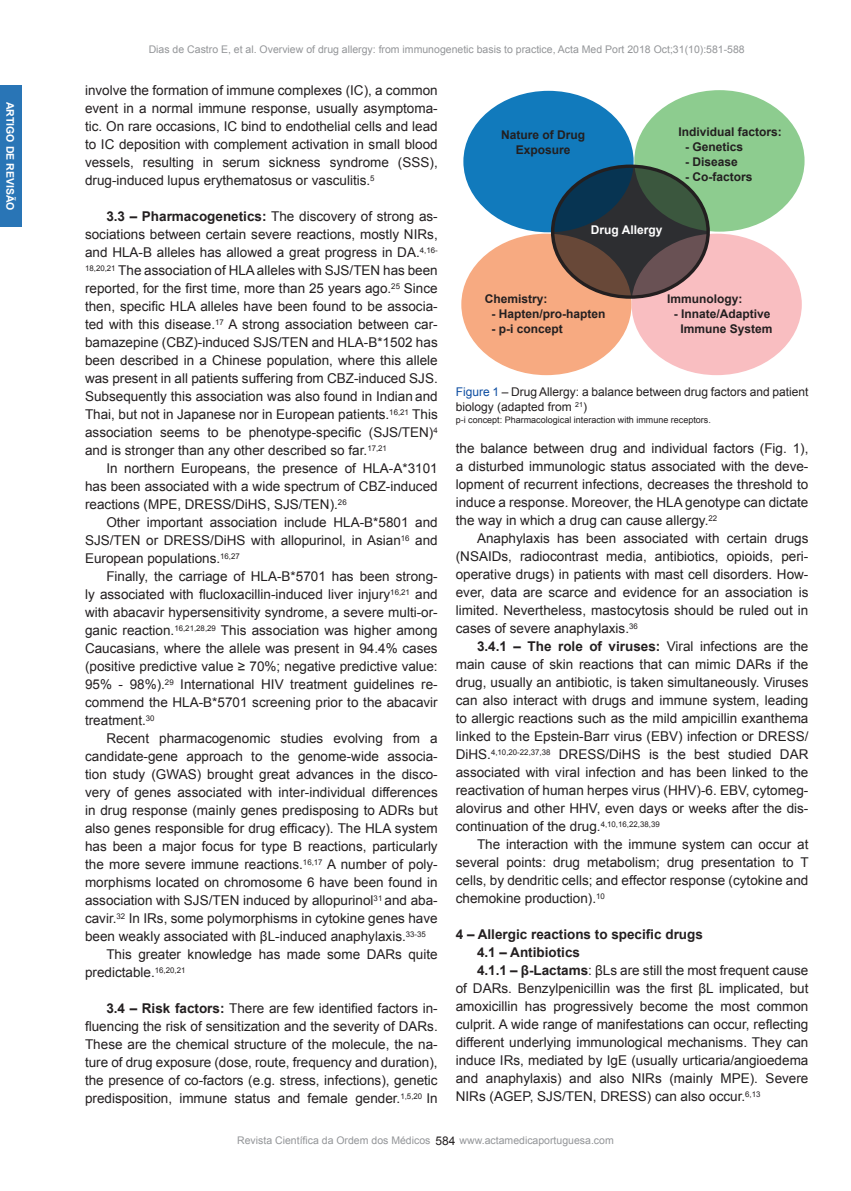
<style>
.page{position:relative;width:851px;height:1191px;background:#fff}
.page>*{position:absolute;margin:0;border:0;box-sizing:border-box;transform-origin:0 0}
.t1{font:13.5px/18px "Arial";color:#231f20;text-align:justify}
.t2{font:700 13.5px "Arial";color:#231f20}
.t3{font:700 12px/15px "Arial";color:#231f20;text-align:center}
.t4{font:12px/15px "Arial";color:#231f20}
.t5{font:700 12px "Arial";color:#fff}
.t6{font:10.5px "Arial";color:#939598}
.t7{font:700 10.5px "Arial";color:#fff}
.t8{font:9px "Arial";color:#231f20}
.s1{font-weight:700}
.s2{color:#0d4da1}
</style>
<div class="page">
<div style="left:0;top:85px;width:22px;height:142px;background:#2975b6"></div>
<div style="left:463px;top:91px;width:170px;height:141px;background:#117abc;border-radius:50%"></div>
<div style="left:461px;top:234px;width:170px;height:141px;background:#f7aa81;border-radius:50%"></div>
<div style="left:631px;top:234px;width:171px;height:141px;background:#f9bec1;border-radius:50%"></div>
<div style="left:634px;top:90px;width:170px;height:142px;background:#8dcc8f;border-radius:50%"></div>
<svg style="left:552px;top:166px;width:156px;height:131px;background:#393d3e"></svg>
<div style="left:551px;top:164px;width:159px;height:135px;border:3px solid #231f20;border-radius:50%"></div>
<p class="t7" style="left:18px;top:102px;width:110px;rotate:90deg">ARTIGO DE REVISÃO</p>
<p class="t6" style="left:149px;top:42px;width:597px">Dias de Castro E, et al. Overview of drug allergy: from immunogenetic basis to practice, Acta Med Port 2018 Oct;31(10):581-588</p>
<p class="t1" style="left:85px;top:81px;width:354px">involve the formation of immune complexes (IC), a common event in a normal immune response, usually asymptoma&shy;tic. On rare occasions, IC bind to endothelial cells and lead to IC deposition with complement activation in small blood vessels, resulting in serum sickness syndrome (SSS), drug-induced lupus erythematosus or vasculitis.<sup>5</sup></p>
<p class="t1" style="left:85px;top:207px;width:354px;text-indent:21px"><span class="s1">3.3 – Pharmacogenetics:</span> The discovery of strong as&shy;sociations between certain severe reactions, mostly NIRs, and HLA-B alleles has allowed a great progress in DA.<sup>4,16- 18,20,21</sup> The association of HLA alleles with SJS/TEN has been reported, for the first time, more than 25 years ago.<sup>25</sup> Since then, specific HLA alleles have been found to be associa&shy;ted with this disease.<sup>17</sup> A strong association between car&shy;bamazepine (CBZ)-induced SJS/TEN and HLA-B*1502 has been described in a Chinese population, where this allele was present in all patients suffering from CBZ-induced SJS.<br>Subsequently this association was also found in Indian and Thai, but not in Japanese nor in European patients.<sup>16,21</sup> This association seems to be phenotype-specific (SJS/TEN)<sup>4 </sup>and is stronger than any other described so far.<sup>17,21</sup></p>
<p class="t1" style="left:85px;top:459px;width:354px;text-indent:21px">In northern Europeans, the presence of HLA-A*3101 has been associated with a wide spectrum of CBZ-induced reactions (MPE, DRESS/DiHS, SJS/TEN).<sup>26</sup></p>
<p class="t1" style="left:85px;top:513px;width:354px;text-indent:21px">Other important association include HLA-B*5801 and SJS/TEN or DRESS/DiHS with allopurinol, in Asian<sup>16</sup> and European populations.<sup>16,27</sup></p>
<p class="t1" style="left:85px;top:567px;width:354px;text-indent:21px">Finally, the carriage of HLA-B*5701 has been strong&shy;ly associated with flucloxacillin-induced liver injury<sup>16,21</sup> and with abacavir hypersensitivity syndrome, a severe multi-or&shy;ganic reaction.<sup>16,21,28,29</sup> This association was higher among Caucasians, where the allele was present in 94.4% cases (positive predictive value ≥ 70%; negative predictive value:<br>95% - 98%).<sup>29</sup> International HIV treatment guidelines re&shy;commend the HLA-B*5701 screening prior to the abacavir treatment.<sup>30</sup></p>
<p class="t1" style="left:106px;top:729px;width:333px">Recent pharmacogenomic studies evolving from a</p>
<p class="t1" style="left:85px;top:747px;width:354px">candidate-gene approach to the genome-wide associa-</p>
<p class="t1" style="left:85px;top:765px;width:354px">tion study (GWAS) brought great advances in the disco-</p>
<p class="t1" style="left:85px;top:783px;width:354px">very of genes associated with inter-individual differences</p>
<p class="t1" style="left:85px;top:801px;width:354px">in drug response (mainly genes predisposing to ADRs but</p>
<p class="t1" style="left:85px;top:819px;width:354px">also genes responsible for drug efficacy). The HLA system</p>
<p class="t1" style="left:85px;top:837px;width:354px">has been a major focus for type B reactions, particularly</p>
<p class="t1" style="left:85px;top:855px;width:354px">the more severe immune reactions.<sup>16,17</sup> A number of poly-</p>
<p class="t1" style="left:85px;top:873px;width:354px">morphisms located on chromosome 6 have been found in</p>
<p class="t1" style="left:85px;top:891px;width:354px">association with SJS/TEN induced by allopurinol<sup>31</sup> and aba-</p>
<p class="t1" style="left:85px;top:909px;width:354px">cavir.<sup>32</sup> In IRs, some polymorphisms in cytokine genes have</p>
<p class="t1" style="left:85px;top:927px;width:342px">been weakly associated with βL-induced anaphylaxis.<sup>33-35</sup></p>
<p class="t1" style="left:106px;top:945px;width:333px">This greater knowledge has made some DARs quite</p>
<p class="t1" style="left:85px;top:963px;width:102px">predictable.<sup>16,20,21</sup></p>
<p class="t1" style="left:85px;top:999px;width:354px;text-indent:21px"><span class="s1">3.4 – Risk factors:</span> There are few identified factors in&shy;fluencing the risk of sensitization and the severity of DARs.<br>These are the chemical structure of the molecule, the na&shy;ture of drug exposure (dose, route, frequency and duration), the presence of co-factors (e.g. stress, infections), genetic predisposition, immune status and female gender.<sup>1,5,20</sup> In</p>
<p class="t3" style="left:678px;top:124px;width:105px">Individual factors:</p>
<p class="t3" style="left:685px;top:139px;width:60px">- Genetics</p>
<p class="t3" style="left:685px;top:154px;width:54px">- Disease</p>
<p class="t3" style="left:685px;top:169px;width:69px">- Co-factors</p>
<p class="t3" style="left:501px;top:127px;width:85px">Nature of Drug<br>Exposure</p>
<p class="t5" style="left:591px;top:222px;width:73px">Drug Allergy</p>
<p class="t3" style="left:485px;top:292px;width:64px">Chemistry:</p>
<p class="t3" style="left:491px;top:307px;width:115px">- Hapten/pro-hapten</p>
<p class="t3" style="left:491px;top:322px;width:73px">- p-i concept</p>
<p class="t3" style="left:667px;top:292px;width:77px">Immunology:</p>
<p class="t3" style="left:673px;top:307px;width:100px">- Innate/Adaptive<br>Immune System</p>
<p class="t4" style="left:456px;top:384px;width:354px"><span class="s2">Figure 1</span> – Drug Allergy: a balance between drug factors and patient biology (adapted from <sup>21</sup>)</p>
<p class="t8" style="left:456px;top:413px;width:257px">p-i concept: Pharmacological interaction with immune receptors.</p>
<p class="t1" style="left:456px;top:439px;width:354px">the balance between drug and individual factors (Fig. 1), a disturbed immunologic status associated with the deve&shy;lopment of recurrent infections, decreases the threshold to induce a response. Moreover, the HLA genotype can dictate the way in which a drug can cause allergy.<sup>22</sup></p>
<p class="t1" style="left:456px;top:529px;width:354px;text-indent:21px">Anaphylaxis has been associated with certain drugs (NSAIDs, radiocontrast media, antibiotics, opioids, peri&shy;operative drugs) in patients with mast cell disorders. How&shy;ever, data are scarce and evidence for an association is limited. Nevertheless, mastocytosis should be ruled out in cases of severe anaphylaxis.<sup>36</sup></p>
<p class="t1" style="left:456px;top:637px;width:354px;text-indent:21px"><span class="s1">3.4.1 – The role of viruses:</span> Viral infections are the main cause of skin reactions that can mimic DARs if the drug, usually an antibiotic, is taken simultaneously. Viruses can also interact with drugs and immune system, leading to allergic reactions such as the mild ampicillin exanthema linked to the Epstein-Barr virus (EBV) infection or DRESS/ DiHS.<sup>4,10,20-22,37,38</sup> DRESS/DiHS is the best studied DAR associated with viral infection and has been linked to the reactivation of human herpes virus (HHV)-6. EBV, cytomeg&shy;alovirus and other HHV, even days or weeks after the dis&shy;continuation of the drug.<sup>4,10,16,22,38,39</sup></p>
<p class="t1" style="left:456px;top:835px;width:354px;text-indent:21px">The interaction with the immune system can occur at several points: drug metabolism; drug presentation to T cells, by dendritic cells; and effector response (cytokine and chemokine production).<sup>10</sup></p>
<p class="t2" style="left:456px;top:925px;width:249px">4 – Allergic reactions to specific drugs</p>
<p class="t2" style="left:477px;top:943px;width:105px">4.1 – Antibiotics</p>
<p class="t1" style="left:477px;top:961px;width:333px"><span class="s1">4.1.1 – β-Lactams</span>: βLs are still the most frequent cause</p>
<p class="t1" style="left:456px;top:979px;width:354px">of DARs. Benzylpenicillin was the first βL implicated, but</p>
<p class="t1" style="left:456px;top:997px;width:354px">amoxicillin has progressively become the most common</p>
<p class="t1" style="left:456px;top:1015px;width:354px">culprit. A wide range of manifestations can occur, reflecting</p>
<p class="t1" style="left:456px;top:1033px;width:354px">different underlying immunological mechanisms. They can</p>
<p class="t1" style="left:456px;top:1051px;width:354px">induce IRs, mediated by IgE (usually urticaria/angioedema</p>
<p class="t1" style="left:456px;top:1069px;width:354px">and anaphylaxis) and also NIRs (mainly MPE). Severe</p>
<p class="t1" style="left:456px;top:1087px;width:306px">NIRs (AGEP, SJS/TEN, DRESS) can also occur.<sup>6,13</sup></p>
<p class="t4" style="left:435px;top:1132px;width:22px">584</p>
<p class="t6" style="left:237px;top:1133px;width:195px">Revista Científica da Ordem dos Médicos</p>
<p class="t6" style="left:459px;top:1133px;width:156px">www.actamedicaportuguesa.com</p>
</div>
